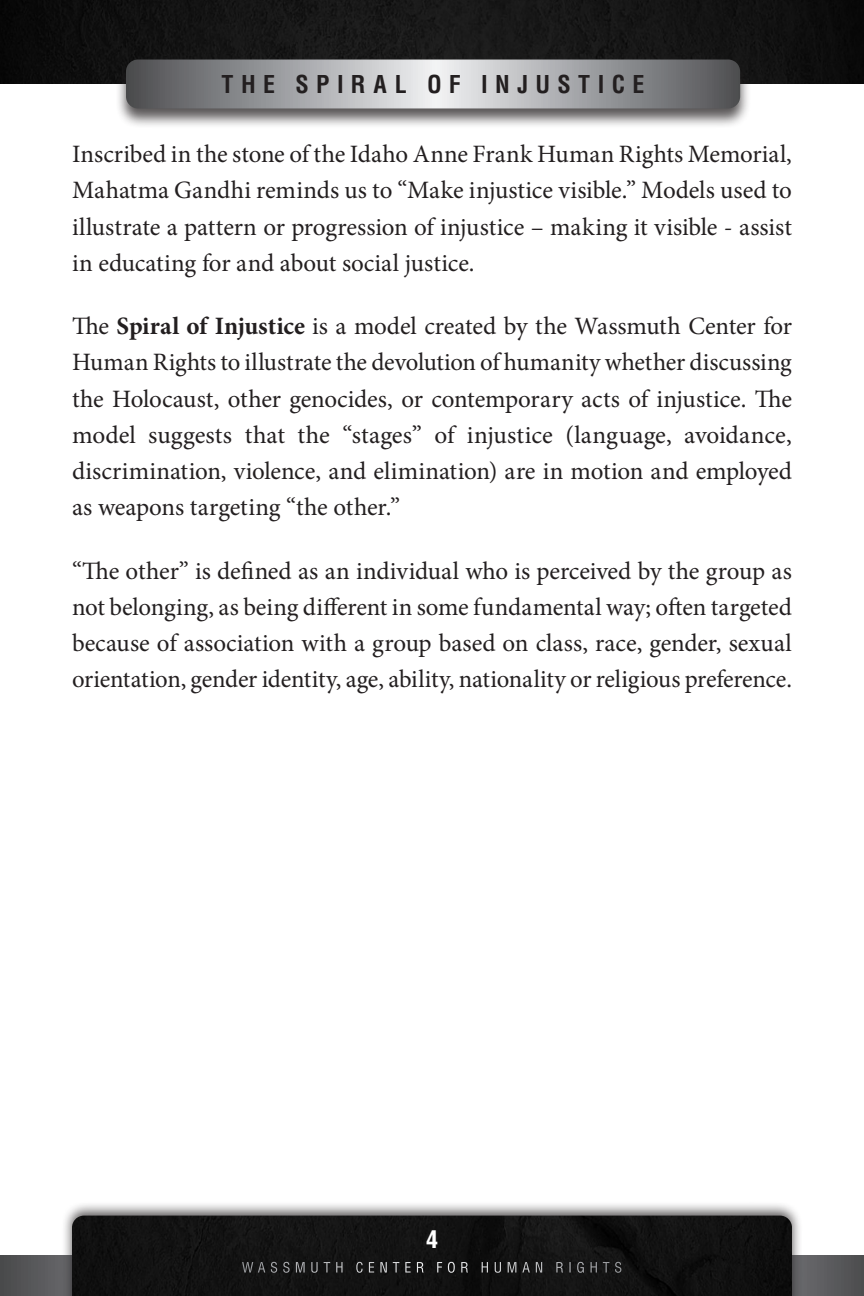
<style>
.page{position:relative;width:864px;height:1296px;background:#fff}
.page>*{position:absolute;margin:0;border:0;box-sizing:border-box;transform-origin:0 0}
.Body_Text_-_No_Inden{font:25px/36.2px "Minion Pro";letter-spacing:-.01em;color:#231f20;text-align:justify}
.t1{font:700 condensed 24px "Helvetica LT Std";letter-spacing:.305em;color:#231f20}
.t2{font:700 condensed 24px "Helvetica LT Std";color:#fff}
.t3{font:condensed 14px "Helvetica LT Std";letter-spacing:.33em;color:#fff}
.s1{font-weight:700}
</style>
<div class="page">
<svg style="left:0;top:1255px;width:864px;height:41px;background:#57575a"></svg>
<div style="left:61px;top:1201px;width:742px;height:95px;background:#231f20;opacity:.75"></div>
<div style="left:72px;top:1216px;width:720px;height:80px;background:#121212"></div>
<img style="left:0;top:0;width:864px;height:84px">
<div style="left:115px;top:58px;width:636px;height:71px;background:#231f20;opacity:.75"></div>
<svg style="left:126px;top:60px;width:614px;height:48px;background:#9e9fa2"></svg>
<p class="t1" style="left:222px;top:69px;width:424px">THE SPIRAL OF I NJUST ICE</p>
<p class="Body_Text_-_No_Inden" style="left:72px;top:136px;width:722px">Inscribed in the stone of the Idaho Anne Frank Human Rights Memorial, Mahatma Gandhi reminds us to “Make injustice visible.” Models used to illustrate a pattern or progression of injustice – making it visible - assist in educating for and about social justice.</p>
<p class="Body_Text_-_No_Inden" style="left:72px;top:308px;width:722px">The <span class="s1">Spiral of Injustice</span> is a model created by the Wassmuth Center for Human Rights to illustrate the devolution of humanity whether discussing the Holocaust, other genocides, or contemporary acts of injustice. The model suggests that the “stages” of injustice (language, avoidance, discrimination, violence, and elimination) are in motion and employed as weapons targeting “the other.”</p>
<p class="Body_Text_-_No_Inden" style="left:72px;top:553px;width:722px">“The other” is defined as an individual who is perceived by the group as not belonging, as being different in some fundamental way; often targeted because of association with a group based on class, race, gender, sexual orientation, gender identity, age, ability, nationality or religious preference.</p>
<p class="t2" style="left:426px;top:1224px;width:13px">4</p>
<p class="t3" style="left:242px;top:1259px;width:382px">WASSMUTH CENTER FOR H UMAN R IGHTS</p>
</div>
